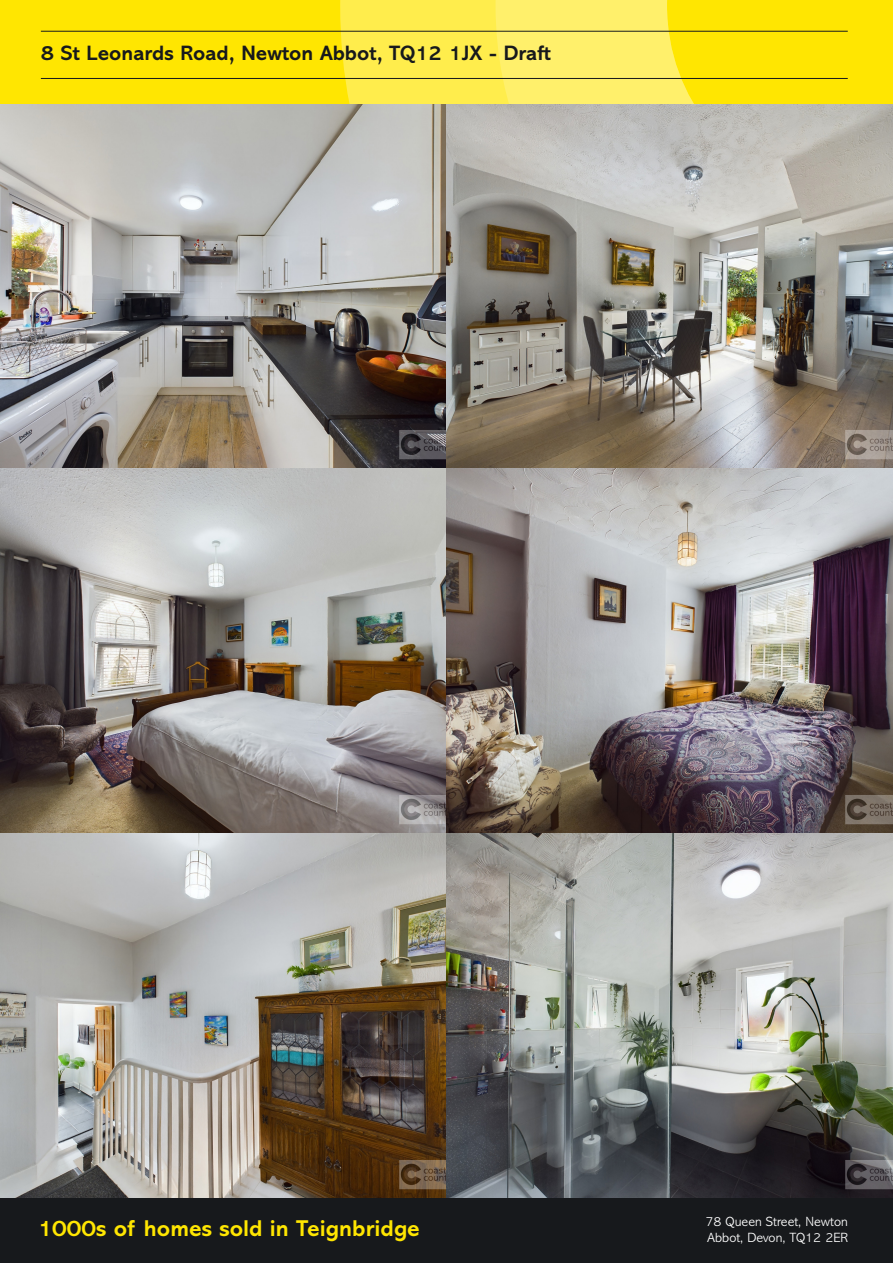
<style>
.page{position:relative;width:893px;height:1263px;background:#fff}
.page>*{position:absolute;margin:0;border:0;box-sizing:border-box;transform-origin:0 0}
.t1{font:700 23.1px "Abadi MT Std";color:#ffe601}
.t2{font:700 21px "Abadi MT Std";color:#17191c}
.t3{font:300 13.5px/16.5px "Abadi MT Std";color:#fff}
</style>
<div class="page">
<img style="left:0;top:103px;width:446px;height:365px">
<img style="left:446px;top:103px;width:447px;height:365px">
<img style="left:0;top:468px;width:446px;height:365px">
<img style="left:0;top:833px;width:446px;height:365px">
<img style="left:446px;top:468px;width:447px;height:365px">
<svg style="left:446px;top:833px;width:447px;height:365px;background:#8c8e8b"></svg>
<div style="left:0;top:0;width:893px;height:103px;background:#ffe601"></div>
<div style="left:340px;top:0;width:481px;height:103px;background:#ffed4c"></div>
<svg style="left:496px;top:0;width:325px;height:103px;background:#feea3a"></svg>
<div style="left:0;top:1198px;width:893px;height:65px;background:#17191c"></div>
<hr style="left:41px;top:31px;width:807px;height:1px;background:#17191c">
<hr style="left:41px;top:78px;width:807px;height:1px;background:#17191c">
<p class="t2" style="left:41px;top:41px;width:511px">8 St Leonards Road, Newton Abbot, TQ12 1JX - Draft</p>
<p class="t1" style="left:38px;top:1215px;width:383px">1000s of homes sold in Teignbridge</p>
<p class="t3" style="left:706px;top:1213px;width:144px">78 Queen Street, Newton<br>Abbot, Devon, TQ12 2ER</p>
</div>
